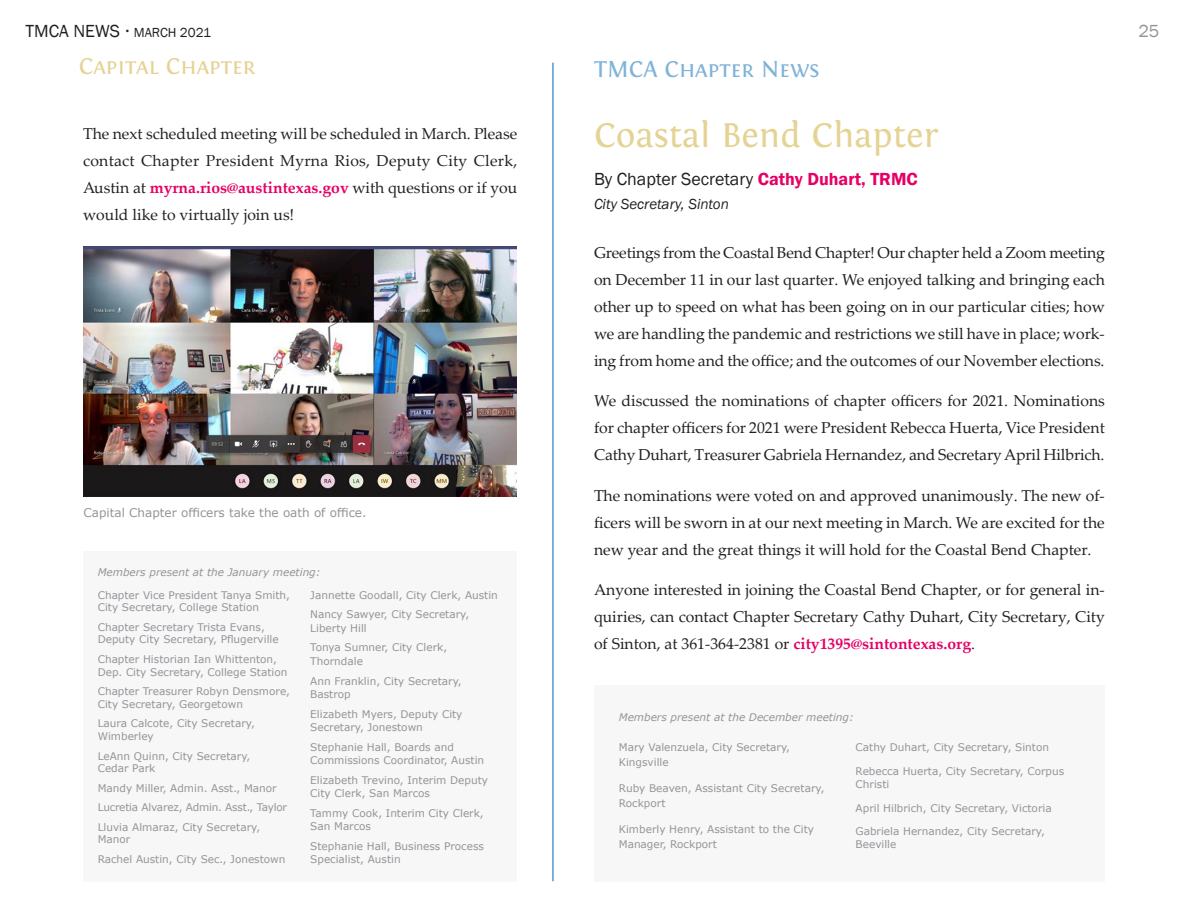
<style>
.page{position:relative;width:1188px;height:918px;background:#fff}
.page>*{position:absolute;margin:0;border:0;box-sizing:border-box;transform-origin:0 0}
.Title2009_Chapter_Ne{font:36px "Fontin";color:#e5d394}
.Title2009_-_Header{font:24px "Fontin Small Caps";color:#80b3d9}
.Title2009_-_Header-2{font:24px "Fontin Small Caps";color:#e5d394}
.Byline{font:18px "Franklin Gothic";color:#231f20}
.t1{font:18px "Franklin Gothic";color:#939598}
.ArticleText{font:15.75px/27px "Palatino Linotype";color:#231f20;text-align:justify}
.Byline-2{font:italic 15px "Franklin Gothic";color:#231f20}
.t2{font:13.5px "Franklin Gothic";color:#231f20}
.t3{font:12px "Verdana";color:#939598}
.t4{font:10.5px/13.2px "Verdana";color:#939598}
.t5{font:italic 10.5px "Verdana";color:#939598}
.t6{font:10.5px "Verdana";letter-spacing:-.02em;color:#939598}
.s1{font-size:18px}
.s2{font-weight:700;color:#e60066}
.s3{font-weight:600;color:#e60066}
</style>
<div class="page">
<div style="left:594px;top:685px;width:511px;height:196px;background:#f7f7f8"></div>
<div style="left:83px;top:551px;width:434px;height:330px;background:#f7f7f8"></div>
<img style="left:83px;top:246px;width:434px;height:250px">
<hr style="left:553px;top:63px;width:1px;height:818px;background:#0066b3">
<p class="t2" style="left:25px;top:24px;width:187px"><span class="s1">TMCA NEWS</span> <sup>•</sup> MARCH 2021</p>
<h3 class="t1" style="left:1138px;top:20px;width:23px">25</h3>
<p class="Title2009_-_Header-2" style="left:79px;top:53px;width:178px">Capital Chapter</p>
<p class="ArticleText" style="left:83px;top:119px;width:436px">The next scheduled meeting will be scheduled in March. Please contact Chapter President Myrna Rios, Deputy City Clerk, Austin at <span class="s2">myrna.rios@austintexas.gov</span> with questions or if you would like to virtually join us!</p>
<p class="t3" style="left:83px;top:504px;width:285px">Capital Chapter officers take the oath of office.</p>
<p class="t5" style="left:98px;top:565px;width:224px">Members present at the January meeting:</p>
<p class="t4" style="left:98px;top:588px;width:194px;line-height:12.8px">Chapter Vice President Tanya Smith,<br>City Secretary, College Station</p>
<p class="t4" style="left:98px;top:620px;width:182px;line-height:12.8px">Chapter Secretary Trista Evans,<br>Deputy City Secretary, Pflugerville</p>
<p class="t4" style="left:98px;top:653px;width:191px;line-height:12.8px">Chapter Historian Ian Whittenton,<br>Dep. City Secretary, College Station</p>
<p class="t4" style="left:98px;top:685px;width:194px;line-height:12.8px">Chapter Treasurer Robyn Densmore,<br>City Secretary, Georgetown</p>
<p class="t4" style="left:98px;top:717px;width:159px;line-height:12.8px">Laura Calcote, City Secretary,<br>Wimberley</p>
<p class="t4" style="left:98px;top:749px;width:154px;line-height:12.8px">LeAnn Quinn, City Secretary,<br>Cedar Park</p>
<p class="t4" style="left:98px;top:781px;width:181px">Mandy Miller, Admin. Asst., Manor</p>
<p class="t6" style="left:98px;top:800px;width:191px">Lucretia Alvarez, Admin. Asst., Taylor</p>
<p class="t4" style="left:98px;top:820px;width:164px;line-height:12.8px">Lluvia Almaraz, City Secretary,<br>Manor</p>
<p class="t4" style="left:98px;top:852px;width:189px">Rachel Austin, City Sec., Jonestown</p>
<p class="t4" style="left:310px;top:588px;width:189px">Jannette Goodall, City Clerk, Austin</p>
<p class="t4" style="left:310px;top:608px;width:160px">Nancy Sawyer, City Secretary,<br>Liberty Hill</p>
<p class="t4" style="left:310px;top:641px;width:138px">Tonya Sumner, City Clerk,<br>Thorndale</p>
<p class="t4" style="left:310px;top:674px;width:153px">Ann Franklin, City Secretary,<br>Bastrop</p>
<p class="t4" style="left:310px;top:707px;width:154px">Elizabeth Myers, Deputy City<br>Secretary, Jonestown</p>
<p class="t4" style="left:310px;top:740px;width:175px">Stephanie Hall, Boards and<br>Commissions Coordinator, Austin</p>
<p class="t4" style="left:310px;top:773px;width:179px">Elizabeth Trevino, Interim Deputy<br>City Clerk, San Marcos</p>
<p class="t4" style="left:310px;top:806px;width:175px">Tammy Cook, Interim City Clerk,<br>San Marcos</p>
<p class="t4" style="left:310px;top:839px;width:175px">Stephanie Hall, Business Process<br>Specialist, Austin</p>
<p class="Title2009_-_Header" style="left:594px;top:56px;width:227px">TMCA Chapter News</p>
<p class="Title2009_Chapter_Ne" style="left:594px;top:115px;width:346px">Coastal Bend Chapter</p>
<p class="Byline" style="left:594px;top:167px;width:325px">By Chapter Secretary <span class="s3">Cathy Duhart, TRMC</span></p>
<p class="Byline-2" style="left:594px;top:195px;width:136px">City Secretary, Sinton</p>
<p class="ArticleText" style="left:594px;top:238px;width:513px">Greetings from the Coastal Bend Chapter! Our chapter held a Zoom meeting on December 11 in our last quarter. We enjoyed talking and bringing each other up to speed on what has been going on in our particular cities; how we are handling the pandemic and restrictions we still have in place; work&shy;ing from home and the office; and the outcomes of our November elections.</p>
<p class="ArticleText" style="left:594px;top:387px;width:512px">We discussed the nominations of chapter officers for 2021. Nominations for chapter officers for 2021 were President Rebecca Huerta, Vice President Cathy Duhart, Treasurer Gabriela Hernandez, and Secretary April Hilbrich.</p>
<p class="ArticleText" style="left:594px;top:481px;width:512px">The nominations were voted on and approved unanimously. The new of&shy;ficers will be sworn in at our next meeting in March. We are excited for the new year and the great things it will hold for the Coastal Bend Chapter.</p>
<p class="ArticleText" style="left:594px;top:576px;width:512px">Anyone interested in joining the Coastal Bend Chapter, or for general in&shy;quiries, can contact Chapter Secretary Cathy Duhart, City Secretary, City of Sinton, at 361-364-2381 or <span class="s2">city1395@sintontexas.org</span>.</p>
<p class="t5" style="left:619px;top:710px;width:237px">Members present at the December meeting:</p>
<p class="t4" style="left:619px;top:740px;width:173px;line-height:15px">Mary Valenzuela, City Secretary,<br>Kingsville</p>
<p class="t4" style="left:619px;top:781px;width:207px;line-height:15px">Ruby Beaven, Assistant City Secretary,<br>Rockport</p>
<p class="t4" style="left:619px;top:822px;width:197px;line-height:15px">Kimberly Henry, Assistant to the City<br>Manager, Rockport</p>
<p class="t4" style="left:856px;top:741px;width:195px">Cathy Duhart, City Secretary, Sinton</p>
<p class="t4" style="left:856px;top:765px;width:210px">Rebecca Huerta, City Secretary, Corpus<br>Christi</p>
<p class="t4" style="left:856px;top:801px;width:198px">April Hilbrich, City Secretary, Victoria</p>
<p class="t4" style="left:856px;top:825px;width:191px">Gabriela Hernandez, City Secretary,<br>Beeville</p>
</div>
